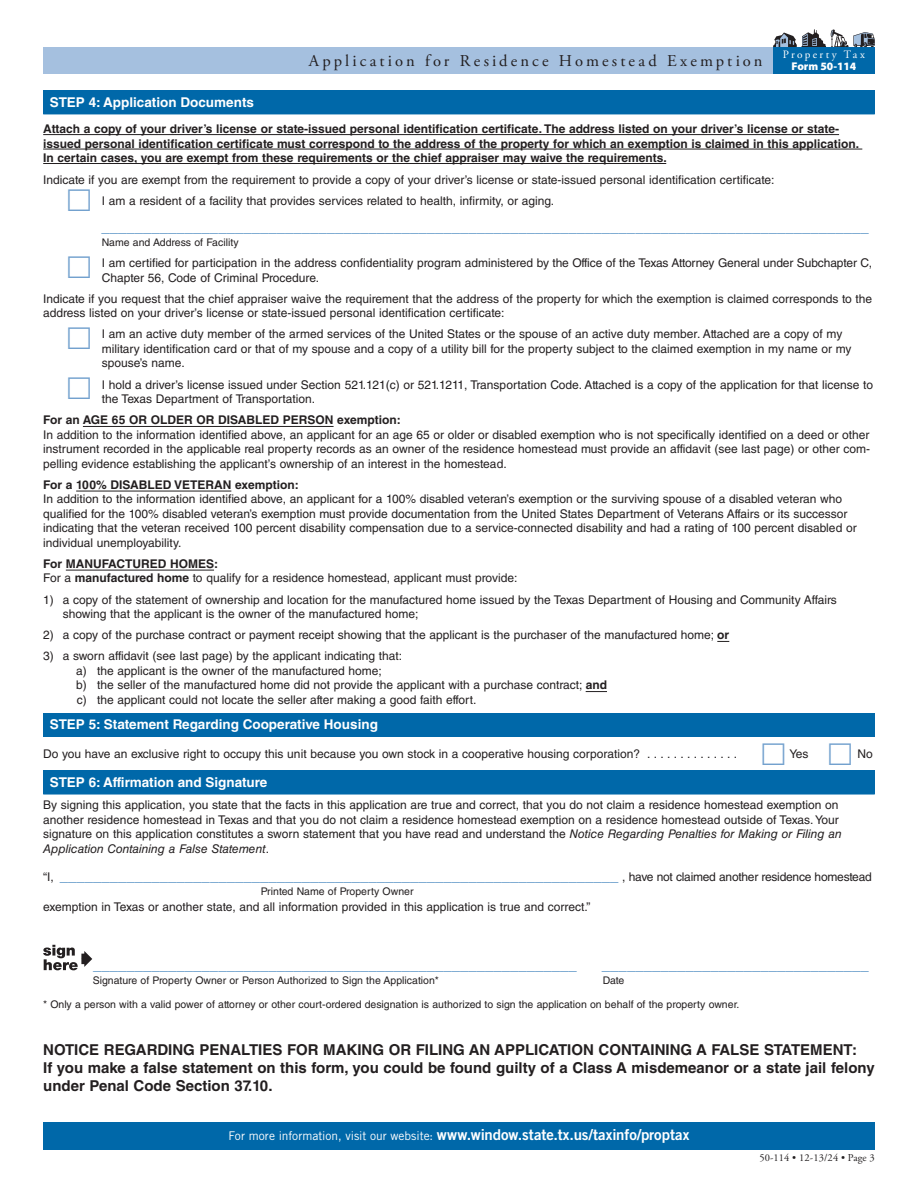
<style>
.page{position:relative;width:918px;height:1188px;background:#fff}
.page>*{position:absolute;margin:0;border:0;box-sizing:border-box;transform-origin:0 0}
.t1{font:16.5px "Adobe Garamond Pro";letter-spacing:.185em;color:#231f20}
.Body_text{font:700 15px/18px "Helvetica LT Std";color:#231f20}
.Line{font:15px "Helvetica LT Std";color:#5b94c6}
.Body_text-2{font:15px "Helvetica LT Std";color:#5b94c6}
.t2{font:15px "Trade Gothic LT Std Bd 2";color:#fff}
.Divider_Bar{font:700 13.5px "Helvetica LT Std";color:#fff}
.Body_text-3{font:12px/14.4px "Helvetica LT Std";color:#231f20}
.Body_text-4{font:700 12px/14.4px "Helvetica LT Std";color:#231f20}
.Indent{font:12px/14.4px "Helvetica LT Std";color:#231f20}
.temp__boxes{font:12px "Helvetica LT Std";color:#231f20}
.t3{font:11.25px "Adobe Garamond Pro";letter-spacing:.2em;color:#fff}
.t4{font:900 11.25px "Myriad Pro";color:#fff}
.Body_text-5{font:10.5px "Helvetica LT Std";color:#231f20}
.Text_Below_Line{font:10.5px "Helvetica LT Std";color:#231f20}
.Form_Number_at_Botto{font:10.5px "Adobe Garamond Pro";letter-spacing:.01em;color:#231f20}
.s1{font-weight:700}
.s2{font-style:italic}
.s3{font-size:12px;color:#231f20}
.s4{font-family:"Trade Gothic LT Std";font-size:12px}
</style>
<div class="page">
<div style="left:43px;top:1122px;width:832px;height:28px;background:#0068a9"></div>
<svg style="left:773px;top:29px;width:102px;height:18px"></svg>
<div style="left:43px;top:47px;width:730px;height:27px;background:#a5c0df"></div>
<div style="left:773px;top:47px;width:102px;height:27px;background:#0068a9"></div>
<hr style="left:43px;top:134px;width:796px;height:1px;background:#231f20">
<hr style="left:43px;top:149px;width:819px;height:1px;background:#231f20">
<hr style="left:43px;top:163px;width:623px;height:1px;background:#231f20">
<hr style="left:83px;top:426px;width:251px;height:1px;background:#231f20">
<hr style="left:76px;top:491px;width:155px;height:1px;background:#231f20">
<hr style="left:66px;top:570px;width:148px;height:1px;background:#231f20">
<svg style="left:717px;top:641px;width:12px;height:1px"></svg>
<svg style="left:586px;top:691px;width:21px;height:1px"></svg>
<div style="left:43px;top:91px;width:832px;height:23px;background:#0068a9"></div>
<hr style="left:43px;top:114px;width:832px;height:1px;background:#0068a9">
<div style="left:43px;top:713px;width:832px;height:23px;background:#0068a9"></div>
<hr style="left:43px;top:736px;width:832px;height:1px;background:#0068a9">
<div style="left:43px;top:771px;width:832px;height:23px;background:#0068a9"></div>
<hr style="left:43px;top:794px;width:832px;height:1px;background:#0068a9">
<svg style="left:81px;top:954px;width:3px;height:10px"></svg>
<svg style="left:84px;top:951px;width:8px;height:16px"></svg>
<svg style="left:43px;top:945px;width:35px;height:25px"></svg>
<h1 class="t1" style="left:309px;top:51px;width:455px">Application for Residence Homestead Exemption</h1>
<p class="t3" style="left:783px;top:47px;width:84px">Property Tax</p>
<p class="t4" style="left:791px;top:59px;width:66px">Form 50-114</p>
<p class="Divider_Bar" style="left:50px;top:94px;width:206px">STEP 4: Application Documents</p>
<p class="Body_text-4" style="left:43px;top:122px;width:817px">Attach a copy of your driver’s license or state-issued personal identification certificate. The address listed on your driver’s license or state&shy;issued personal identification certificate must correspond to the address of the property for which an exemption is claimed in this application.<br>In certain cases, you are exempt from these requirements or the chief appraiser may waive the requirements.</p>
<p class="Body_text-3" style="left:43px;top:172px;width:733px">Indicate if you are exempt from the requirement to provide a copy of your driver’s license or state-issued personal identification certificate:</p>
<p class="Body_text-3" style="left:102px;top:193px;width:454px">I am a resident of a facility that provides services related to health, infirmity, or aging.</p>
<p class="Line" style="left:102px;top:218px;width:769px">____________________________________________________________________________________________</p>
<p class="Text_Below_Line" style="left:102px;top:236px;width:139px">Name and Address of Facility</p>
<p class="Body_text-3" style="left:102px;top:256px;width:772px">I am certified for participation in the address confidentiality program administered by the Office of the Texas Attorney General under Subchapter C,<br>Chapter 56, Code of Criminal Procedure.</p>
<p class="Body_text-3" style="left:43px;top:291px;width:831px">Indicate if you request that the chief appraiser waive the requirement that the address of the property for which the exemption is claimed corresponds to the address listed on your driver’s license or state-issued personal identification certificate:</p>
<p class="Body_text-3" style="left:102px;top:327px;width:751px">I am an active duty member of the armed services of the United States or the spouse of an active duty member. Attached are a copy of my military identification card or that of my spouse and a copy of a utility bill for the property subject to the claimed exemption in my name or my spouse’s name.</p>
<p class="Body_text-3" style="left:102px;top:377px;width:773px">I hold a driver’s license issued under Section 521.121(c) or 521.1211, Transportation Code. Attached is a copy of the application for that license to the Texas Department of Transportation.</p>
<p class="Body_text-4" style="left:43px;top:413px;width:359px">For an AGE 65 OR OLDER OR DISABLED PERSON exemption:</p>
<p class="Body_text-3" style="left:43px;top:427px;width:828px;text-align:justify">In addition to the information identified above, an applicant for an age 65 or older or disabled exemption who is not specifically identified on a deed or other instrument recorded in the applicable real property records as an owner of the residence homestead must provide an affidavit (see last page) or other com&shy;pelling evidence establishing the applicant’s ownership of an interest in the homestead.</p>
<p class="Body_text-4" style="left:43px;top:477px;width:257px">For a 100% DISABLED VETERAN exemption:</p>
<p class="Body_text-3" style="left:43px;top:492px;width:815px">In addition to the information identified above, an applicant for a 100% disabled veteran’s exemption or the surviving spouse of a disabled veteran who qualified for the 100% disabled veteran’s exemption must provide documentation from the United States Department of Veterans Affairs or its successor indicating that the veteran received 100 percent disability compensation due to a service-connected disability and had a rating of 100 percent disabled or individual unemployability.</p>
<p class="Body_text-4" style="left:43px;top:556px;width:176px">For MANUFACTURED HOMES:</p>
<p class="Body_text-3" style="left:43px;top:571px;width:476px">For a <span class="s1">manufactured home</span> to qualify for a residence homestead, applicant must provide:</p>
<p class="Indent" style="left:63px;top:592px;width:776px;text-indent:-20px">1) a copy of the statement of ownership and location for the manufactured home issued by the Texas Department of Housing and Community Affairs showing that the applicant is the owner of the manufactured home;</p>
<p class="Indent" style="left:43px;top:628px;width:688px">2) a copy of the purchase contract or payment receipt showing that the applicant is the purchaser of the manufactured home; <span class="s1">or</span></p>
<p class="Indent" style="left:43px;top:649px;width:361px">3) a sworn affidavit (see last page) by the applicant indicating that:</p>
<p class="Body_text-3" style="left:76px;top:663px;width:307px">a) the applicant is the owner of the manufactured home;</p>
<p class="Body_text-3" style="left:76px;top:678px;width:532px">b) the seller of the manufactured home did not provide the applicant with a purchase contract; <span class="s1">and</span></p>
<p class="Body_text-3" style="left:77px;top:692px;width:401px">c) the applicant could not locate the seller after making a good faith effort.</p>
<p class="Divider_Bar" style="left:50px;top:716px;width:329px">STEP 5: Statement Regarding Cooperative Housing</p>
<p class="temp__boxes" style="left:43px;top:747px;width:695px">Do you have an exclusive right to occupy this unit because you own stock in a cooperative housing corporation? . . . . . . . . . . . . . .</p>
<p class="temp__boxes" style="left:790px;top:747px;width:20px">Yes</p>
<p class="temp__boxes" style="left:857px;top:747px;width:17px">No</p>
<p class="Divider_Bar" style="left:50px;top:774px;width:219px">STEP 6: Affirmation and Signature</p>
<p class="Body_text-3" style="left:43px;top:798px;width:800px">By signing this application, you state that the facts in this application are true and correct, that you do not claim a residence homestead exemption on another residence homestead in Texas and that you do not claim a residence homestead exemption on a residence homestead outside of Texas. Your signature on this application constitutes a sworn statement that you have read and understand the <span class="s2">Notice Regarding Penalties for Making or Filing an Application Containing a False Statement</span>.</p>
<p class="Body_text-2" style="left:43px;top:867px;width:830px"><span class="s3">“I,</span> ___________________________________________________________________ <span class="s3">, have not claimed another residence homestead</span></p>
<p class="Text_Below_Line" style="left:261px;top:885px;width:154px">Printed Name of Property Owner</p>
<p class="Body_text-3" style="left:43px;top:900px;width:549px">exemption in Texas or another state, and all information provided in this application is true and correct.”</p>
<p class="Line" style="left:93px;top:956px;width:485px">__________________________________________________________</p>
<p class="Line" style="left:602px;top:956px;width:268px">________________________________</p>
<p class="Text_Below_Line" style="left:93px;top:974px;width:348px">Signature of Property Owner or Person Authorized to Sign the Application*</p>
<p class="Text_Below_Line" style="left:603px;top:974px;width:23px">Date</p>
<p class="Body_text-5" style="left:43px;top:998px;width:698px">* Only a person with a valid power of attorney or other court-ordered designation is authorized to sign the application on behalf of the property owner.</p>
<p class="Body_text" style="left:43px;top:1040px;width:833px">NOTICE REGARDING PENALTIES FOR MAKING OR FILING AN APPLICATION CONTAINING A FALSE STATEMENT:<br>If you make a false statement on this form, you could be found guilty of a Class A misdemeanor or a state jail felony under Penal Code Section 37.10.</p>
<p class="t2" style="left:229px;top:1125px;width:462px"><span class="s4">For more information, visit our website:</span> www.window.state.tx.us/taxinfo/proptax</p>
<p class="Form_Number_at_Botto" style="left:759px;top:1151px;width:117px">50-114 • 12-13/24 • Page 3</p>
</div>
